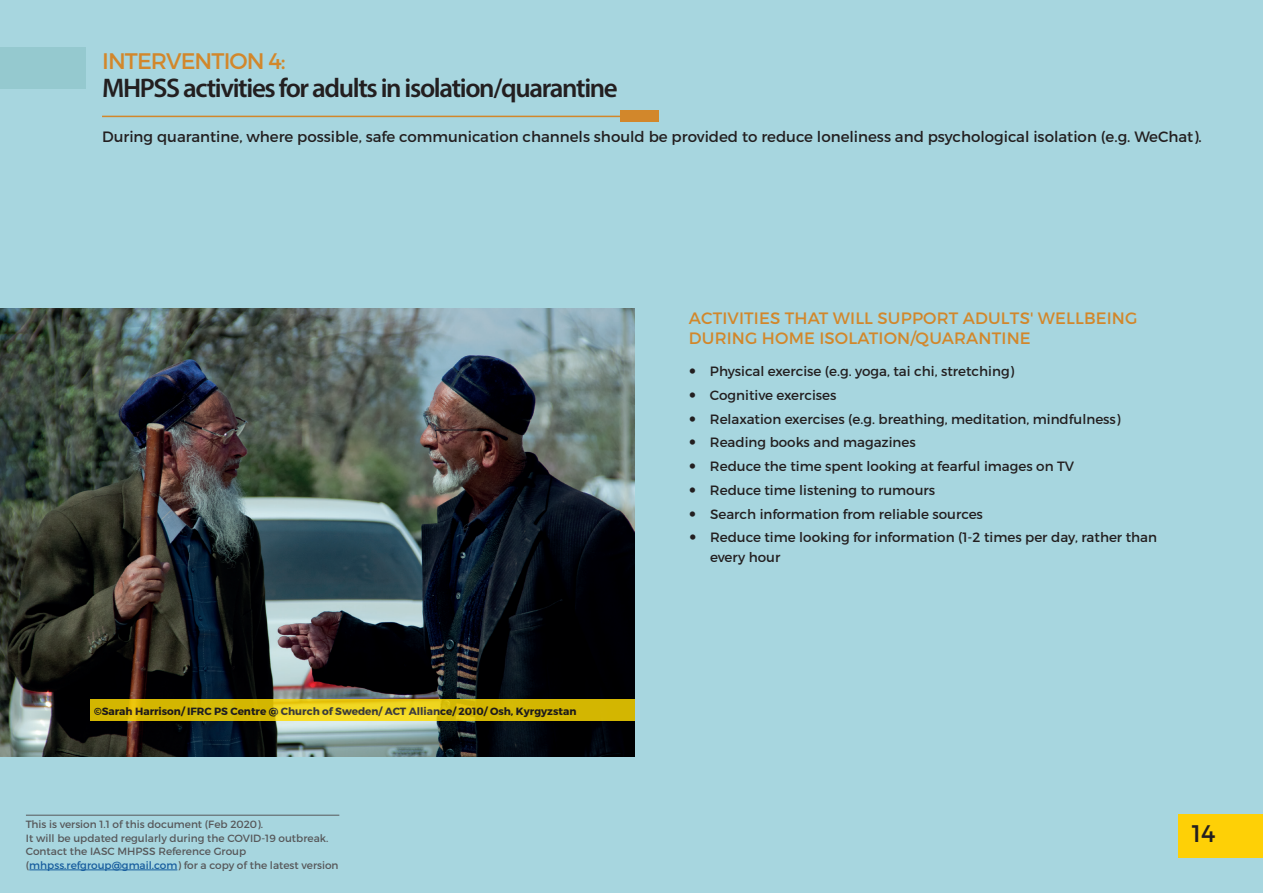
<style>
.page{position:relative;width:1263px;height:893px;background:#a7d6df}
.page>*{position:absolute;margin:0;border:0;box-sizing:border-box;transform-origin:0 0}
.t1{font:600 27px "Myriad Pro";letter-spacing:-.05em;color:#231f20}
.t2{font:24px "Montserrat";color:#231f20}
.t3{font:22.5px "Montserrat";letter-spacing:-.04em;color:#d2872b}
.t4{font:16.5px/19.5px "Montserrat";letter-spacing:.01em;color:#d2872b}
.t5{font:15px "Montserrat";color:#231f20}
.t6{font:13.5px/23.7px "Montserrat";color:#231f20}
.t7{font:10.5px/13.5px "Montserrat";color:#57585a}
.t8{font:700 10.5px "Montserrat";color:#231f20}
.s1{color:#175d9e}
</style>
<div class="page">
<div style="left:1178px;top:814px;width:85px;height:44px;background:#fed006"></div>
<div style="left:0;top:47px;width:85px;height:41px;background:#95c9cf"></div>
<div style="left:620px;top:111px;width:38px;height:11px;background:#d2872b"></div>
<hr style="left:102px;top:116px;width:526px;height:1px;background:#d2872b">
<img style="left:0;top:308px;width:634px;height:449px">
<svg style="left:90px;top:699px;width:544px;height:22px;background:#dcc00c"></svg>
<hr style="left:26px;top:815px;width:313px;height:1px;background:#57585a">
<hr style="left:29px;top:870px;width:148px;height:1px;background:#175d9e">
<h3 class="t3" style="left:102px;top:47px;width:185px">INTERVENTION 4:</h3>
<h1 class="t1" style="left:102px;top:71px;width:517px">MHPSS activities for adults in isolation/quarantine</h1>
<p class="t5" style="left:102px;top:128px;width:1101px">During quarantine, where possible, safe communication channels should be provided to reduce loneliness and psychological isolation (e.g. WeChat).</p>
<p class="t8" style="left:94px;top:705px;width:484px">©Sarah Harrison/ IFRC PS Centre @ Church of Sweden/ ACT Alliance/ 2010/ Osh, Kyrgyzstan</p>
<p class="t7" style="left:26px;top:818px;width:314px">This is version 1.1 of this document (Feb 2020).<br>It will be updated regularly during the COVID-19 outbreak.<br>Contact the IASC MHPSS Reference Group (<span class="s1">mhpss.refgroup@gmail.com</span>) for a copy of the latest version</p>
<p class="t4" style="left:689px;top:309px;width:450px">ACTIVITIES THAT WILL SUPPORT ADULTS' WELLBEING<br>DURING HOME ISOLATION/QUARANTINE</p>
<p class="t6" style="left:710px;top:359px;width:449px">Physical exercise (e.g. yoga, tai chi, stretching)<br>Cognitive exercises<br>Relaxation exercises (e.g. breathing, meditation, mindfulness)<br>Reading books and magazines<br>Reduce the time spent looking at fearful images on TV<br>Reduce time listening to rumours<br>Search information from reliable sources<br>Reduce time looking for information (1-2 times per day, rather than</p>
<p class="t6" style="left:710px;top:545px;width:72px">every hour</p>
<h2 class="t2" style="left:1192px;top:818px;width:25px">14</h2>
</div>
